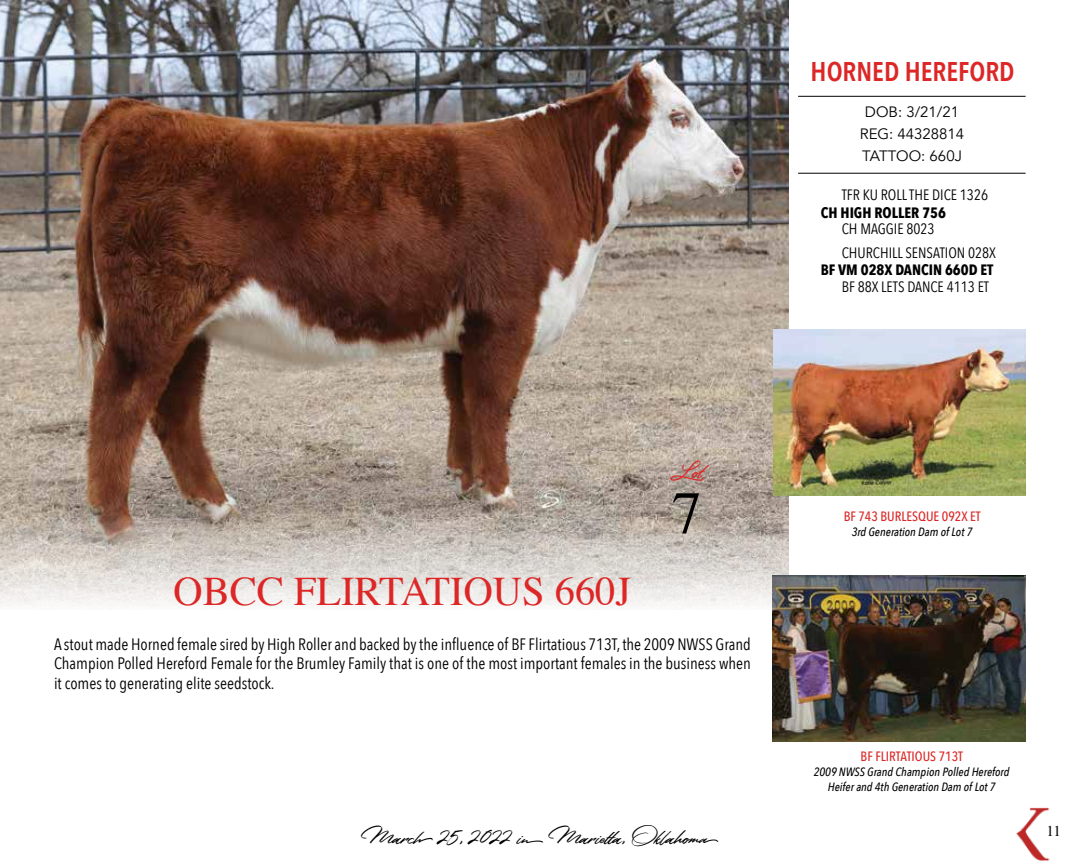
<style>
.page{position:relative;width:1080px;height:864px;background:#fff}
.page>*{position:absolute;margin:0;border:0;box-sizing:border-box;transform-origin:0 0}
.t1{font:60px "Times";color:#000}
.t2{font:40.5px "Times";color:#dc2726}
.t3{font:27px "Colatin";color:#000}
.t4{font:600 27px "Avenir Next Condensed";color:#dc2726}
.t5{font:27px "Colatin";color:#dc2726}
.t6{font:16.5px/19.5px "Avenir Next Condensed";color:#000;text-align:justify}
.t7{font:15px "Avenir Next Condensed";color:#000}
.t8{font:700 15px "Avenir Next Condensed";color:#000}
.t9{font:15px/21.6px "Avenir";color:#000;text-align:center}
.t10{font:15px "Times";color:#000}
.t11{font:500 13.5px "Avenir Next Condensed";color:#dc2726}
.t12{font:italic 500 12px/15px "Avenir Next Condensed";color:#000;text-align:center}
</style>
<div class="page">
<img style="left:1016px;top:807px;width:34px;height:54px">
<img style="left:0;top:0;width:788px;height:609px">
<hr style="left:798px;top:96px;width:228px;height:1px;background:#000">
<hr style="left:798px;top:173px;width:228px;height:1px;background:#000">
<img style="left:774px;top:329px;width:252px;height:167px">
<img style="left:773px;top:575px;width:253px;height:166px">
<h3 class="t4" style="left:811px;top:48px;width:205px">HORNED HEREFORD</h3>
<p class="t9" style="left:860px;top:102px;width:106px">DOB: 3/21/21<br>REG: 44328814<br>TATTOO: 660J</p>
<p class="t7" style="left:842px;top:182px;width:148px">TFR KU ROLL THE DICE 1326</p>
<p class="t7" style="left:842px;top:216px;width:94px">CH MAGGIE 8023</p>
<p class="t8" style="left:821px;top:261px;width:174px">BF VM 028X DANCIN 660D ET</p>
<p class="t8" style="left:821px;top:203px;width:127px">CH HIGH ROLLER 756</p>
<p class="t7" style="left:842px;top:240px;width:156px">CHURCHILL SENSATION 028X</p>
<p class="t7" style="left:842px;top:274px;width:149px">BF 88X LETS DANCE 4113 ET</p>
<h3 class="t5" style="left:671px;top:454px;width:41px">Lot</h3>
<h1 class="t1" style="left:672px;top:457px;width:31px">7</h1>
<h2 class="t2" style="left:173px;top:554px;width:459px">OBCC FLIRTATIOUS 660J</h2>
<p class="t6" style="left:54px;top:634px;width:698px">A stout made Horned female sired by High Roller and backed by the influence of BF Flirtatious 713T, the 2009 NWSS Grand Champion Polled Hereford Female for the Brumley Family that is one of the most important females in the business when it comes to generating elite seedstock.</p>
<p class="t11" style="left:844px;top:508px;width:139px">BF 743 BURLESQUE 092X ET</p>
<p class="t12" style="left:852px;top:524px;width:122px">3rd Generation Dam of Lot 7</p>
<p class="t11" style="left:861px;top:748px;width:104px">BF FLIRTATIOUS 713T</p>
<p class="t12" style="left:814px;top:764px;width:197px">2009 NWSS Grand Champion Polled Hereford<br>Heifer and 4th Generation Dam of Lot 7</p>
<h3 class="t3" style="left:362px;top:820px;width:358px">March 25, 2022 in Marietta, Oklahoma</h3>
<p class="t10" style="left:1047px;top:817px;width:16px">11</p>
</div>
